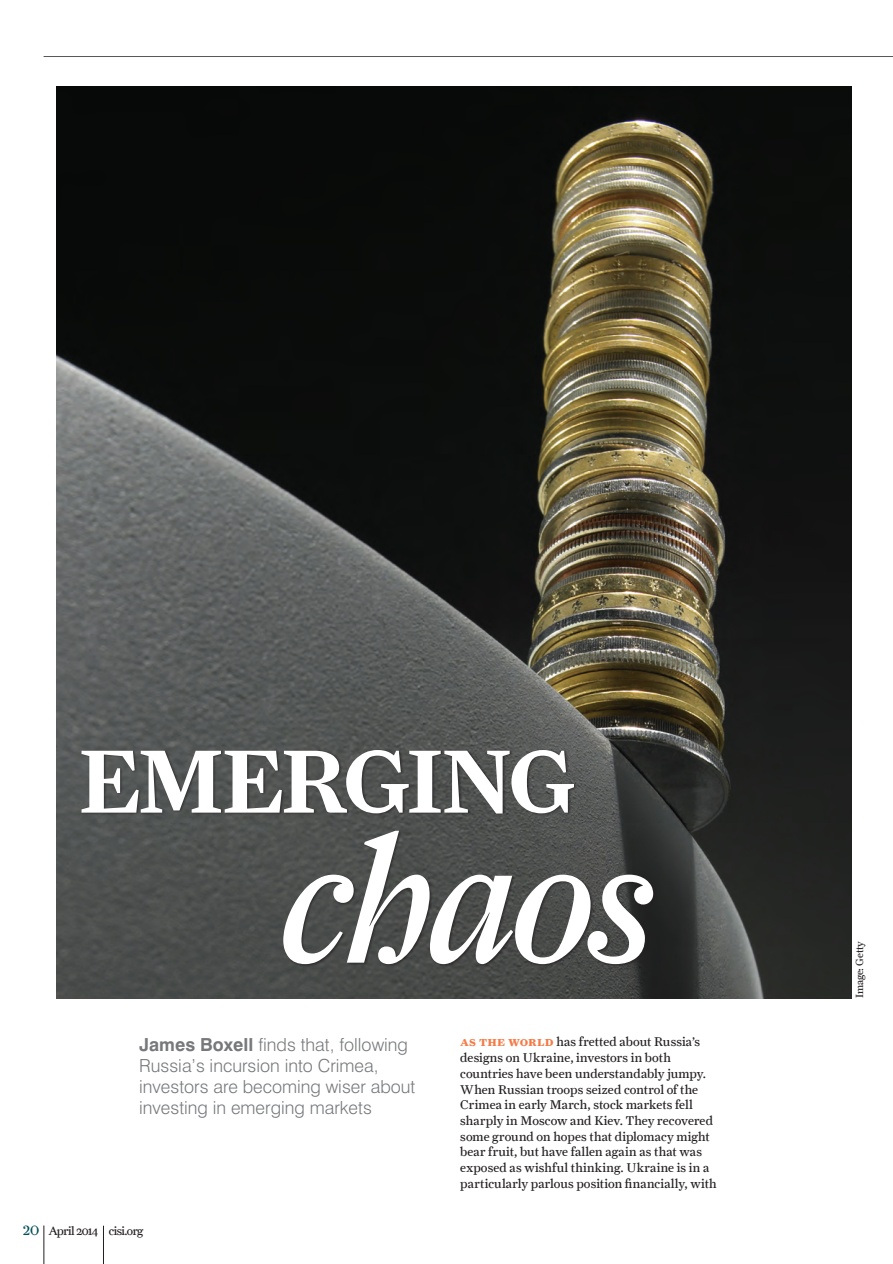
<style>
.page{position:relative;width:893px;height:1264px;background:#fff}
.page>*{position:absolute;margin:0;border:0;box-sizing:border-box;transform-origin:0 0}
.t1{font:180px "Farnham Display Reg Ital Swash";letter-spacing:-.035em;color:#fff}
.t2{font:90px "Farnham Text Semi";letter-spacing:-.035em;color:#fff}
.t3{font:300 18px/21px "Swiss 721 BT";color:#76787b}
.t4{font:12.75px/15.8px "Farnham Text";letter-spacing:.01em;color:#231f20}
.t5{font:12px "Farnham Text";letter-spacing:-.04em;color:#231f20}
.t6{font:10.5px "Farnham Text";letter-spacing:-.01em;color:#231f20}
.s1{font-weight:700}
.s2{font-family:"Farnham Display";font-size:13.5px;color:#004e59}
.s3{font-family:"Farnham Text Bold SC";color:#f47b47}
</style>
<div class="page">
<hr style="left:44px;top:56px;width:849px;height:1px;background:#57585a">
<hr style="left:44px;top:1225px;width:1px;height:39px;background:#231f20">
<hr style="left:103px;top:1226px;width:1px;height:38px;background:#231f20">
<img style="left:56px;top:86px;width:795px;height:912px">
<div style="left:80px;top:749px;width:577px;height:218px;background:#231f20;opacity:.75"></div>
<h2 class="t2" style="left:78px;top:727px;width:499px">EMERGING</h2>
<h1 class="t1" style="left:281px;top:795px;width:376px">chaos</h1>
<h3 class="t3" style="left:139px;top:1033px;width:278px"><span class="s1">James Boxell</span> finds that, following Russia’s incursion into Crimea, investors are becoming wiser about investing in emerging markets</h3>
<p class="t5" style="left:23px;top:1223px;width:122px"><span class="s2">20</span> April 2014 cisi.org</p>
<p class="t4" style="left:460px;top:1034px;width:258px"><span class="s3">as the world</span> has fretted about Russia’s designs on Ukraine, investors in both countries have been understandably jumpy.<br>When Russian troops seized control of the Crimea in early March, stock markets fell sharply in Moscow and Kiev. They recovered some ground on hopes that diplomacy might bear fruit, but have fallen again as that was exposed as wishful thinking. Ukraine is in a particularly parlous position financially, with</p>
<p class="t6" style="left:853px;top:998px;width:59px;rotate:-90deg">Image: Getty</p>
</div>
